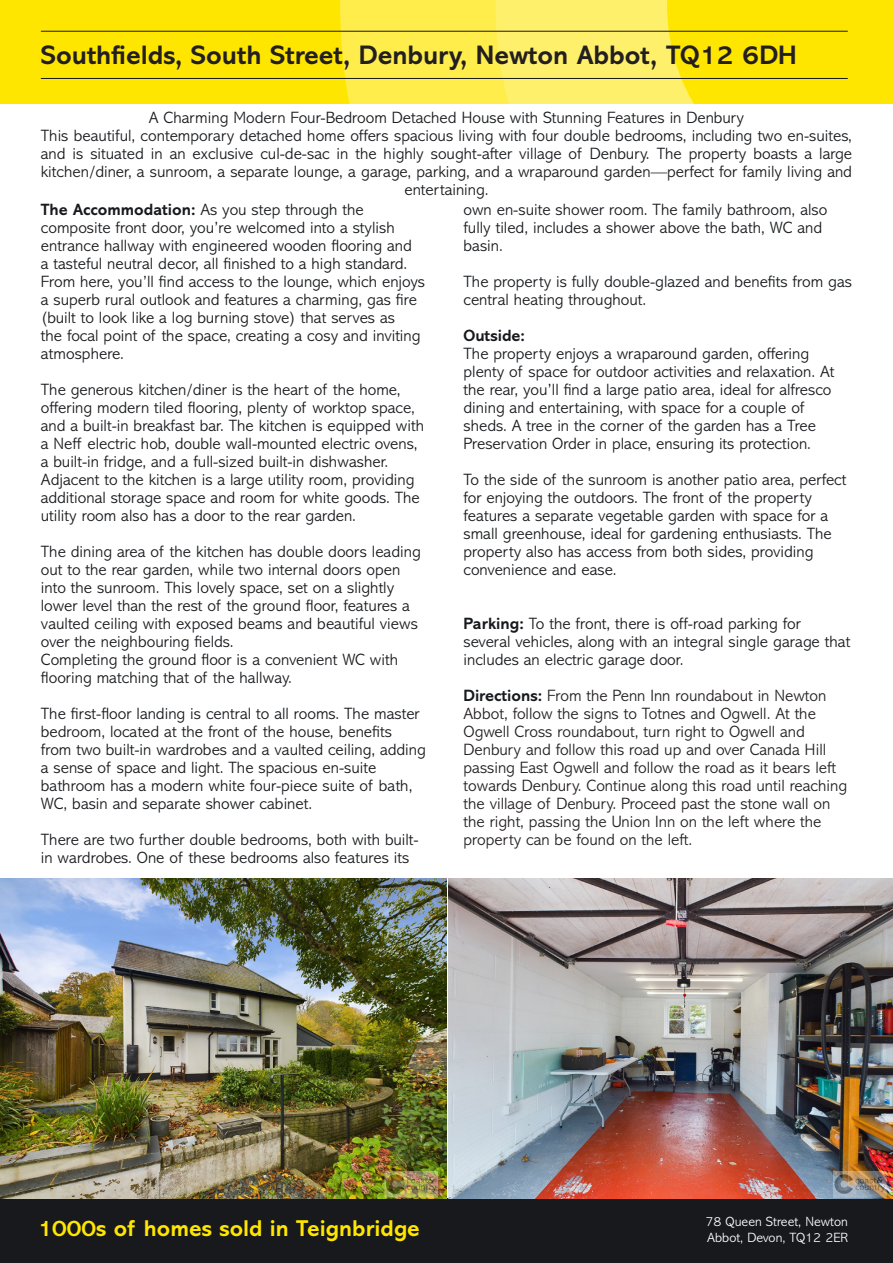
<style>
.page{position:relative;width:893px;height:1263px;background:#fff}
.page>*{position:absolute;margin:0;border:0;box-sizing:border-box;transform-origin:0 0}
.t1{font:700 27px "Abadi MT Std";color:#231f20}
.t2{font:700 23.1px "Abadi MT Std";color:#ffe601}
.t3{font:300 16.5px/18px "Abadi MT Std";color:#17191c}
.t4{font:300 16.5px/18px "Abadi MT Std";color:#231f20}
.t5{font:700 16.5px "Abadi MT Std";color:#17191c}
.t6{font:300 13.5px/16.5px "Abadi MT Std";color:#fff}
.s1{font-weight:700}
.s2{font-weight:700;color:#17191c}
</style>
<div class="page">
<div style="left:0;top:0;width:893px;height:103px;background:#ffe601"></div>
<div style="left:340px;top:0;width:481px;height:103px;background:#ffed4c"></div>
<svg style="left:496px;top:0;width:325px;height:103px;background:#feea3a"></svg>
<div style="left:0;top:1198px;width:893px;height:65px;background:#17191c"></div>
<hr style="left:41px;top:31px;width:807px;height:1px;background:#17191c">
<hr style="left:41px;top:78px;width:807px;height:1px;background:#17191c">
<img style="left:0;top:878px;width:446px;height:320px">
<img style="left:449px;top:878px;width:444px;height:320px">
<p class="t1" style="left:41px;top:39px;width:757px">Southfields, South Street, Denbury, Newton Abbot, TQ12 6DH</p>
<p class="t3" style="left:149px;top:109px;width:597px">A Charming Modern Four-Bedroom Detached House with Stunning Features in Denbury</p>
<p class="t3" style="left:41px;top:127px;width:813px;text-align:center">This beautiful, contemporary detached home offers spacious living with four double bedrooms, including two en-suites, and is situated in an exclusive cul-de-sac in the highly sought-after village of Denbury. The property boasts a large kitchen/diner, a sunroom, a separate lounge, a garage, parking, and a wraparound garden—perfect for family living and entertaining.</p>
<p class="t3" style="left:41px;top:201px;width:386px"><span class="s1">The Accommodation:</span> As you step through the composite front door, you’re welcomed into a stylish entrance hallway with engineered wooden flooring and<br>a tasteful neutral decor, all finished to a high standard.<br>From here, you’ll find access to the lounge, which enjoys a superb rural outlook and features a charming, gas fire (built to look like a log burning stove) that serves as<br>the focal point of the space, creating a cosy and inviting atmosphere.</p>
<p class="t3" style="left:41px;top:381px;width:385px">The generous kitchen/diner is the heart of the home, offering modern tiled flooring, plenty of worktop space, and a built-in breakfast bar. The kitchen is equipped with a Neff electric hob, double wall-mounted electric ovens, a built-in fridge, and a full-sized built-in dishwasher.<br>Adjacent to the kitchen is a large utility room, providing additional storage space and room for white goods. The utility room also has a door to the rear garden.</p>
<p class="t3" style="left:41px;top:543px;width:381px">The dining area of the kitchen has double doors leading out to the rear garden, while two internal doors open into the sunroom. This lovely space, set on a slightly lower level than the rest of the ground floor, features a vaulted ceiling with exposed beams and beautiful views over the neighbouring fields.</p>
<p class="t3" style="left:41px;top:651px;width:359px">Completing the ground floor is a convenient WC with flooring matching that of the hallway.</p>
<p class="t3" style="left:41px;top:705px;width:386px">The first-floor landing is central to all rooms. The master bedroom, located at the front of the house, benefits from two built-in wardrobes and a vaulted ceiling, adding a sense of space and light. The spacious en-suite bathroom has a modern white four-piece suite of bath, WC, basin and separate shower cabinet.</p>
<p class="t3" style="left:41px;top:831px;width:379px">There are two further double bedrooms, both with built&shy;in wardrobes. One of these bedrooms also features its</p>
<p class="t3" style="left:463px;top:201px;width:365px">own en-suite shower room. The family bathroom, also fully tiled, includes a shower above the bath, WC and basin.</p>
<p class="t3" style="left:463px;top:273px;width:390px">The property is fully double-glazed and benefits from gas central heating throughout.</p>
<p class="t5" style="left:463px;top:326px;width:63px">Outside:</p>
<p class="t3" style="left:463px;top:345px;width:373px">The property enjoys a wraparound garden, offering plenty of space for outdoor activities and relaxation. At the rear, you’ll find a large patio area, ideal for alfresco dining and entertaining, with space for a couple of sheds. A tree in the corner of the garden has a Tree Preservation Order in place, ensuring its protection.</p>
<p class="t3" style="left:463px;top:471px;width:384px">To the side of the sunroom is another patio area, perfect for enjoying the outdoors. The front of the property features a separate vegetable garden with space for a small greenhouse, ideal for gardening enthusiasts. The property also has access from both sides, providing convenience and ease.</p>
<p class="t3" style="left:463px;top:615px;width:388px"><span class="s1">Parking:</span> To the front, there is off-road parking for several vehicles, along with an integral single garage that includes an electric garage door.</p>
<p class="t4" style="left:463px;top:687px;width:385px"><span class="s2">Directions:</span> From the Penn Inn roundabout in Newton Abbot, follow the signs to Totnes and Ogwell. At the Ogwell Cross roundabout, turn right to Ogwell and Denbury and follow this road up and over Canada Hill passing East Ogwell and follow the road as it bears left towards Denbury. Continue along this road until reaching the village of Denbury. Proceed past the stone wall on the right, passing the Union Inn on the left where the property can be found on the left.</p>
<p class="t2" style="left:38px;top:1215px;width:383px">1000s of homes sold in Teignbridge</p>
<p class="t6" style="left:706px;top:1213px;width:144px">78 Queen Street, Newton<br>Abbot, Devon, TQ12 2ER</p>
</div>
